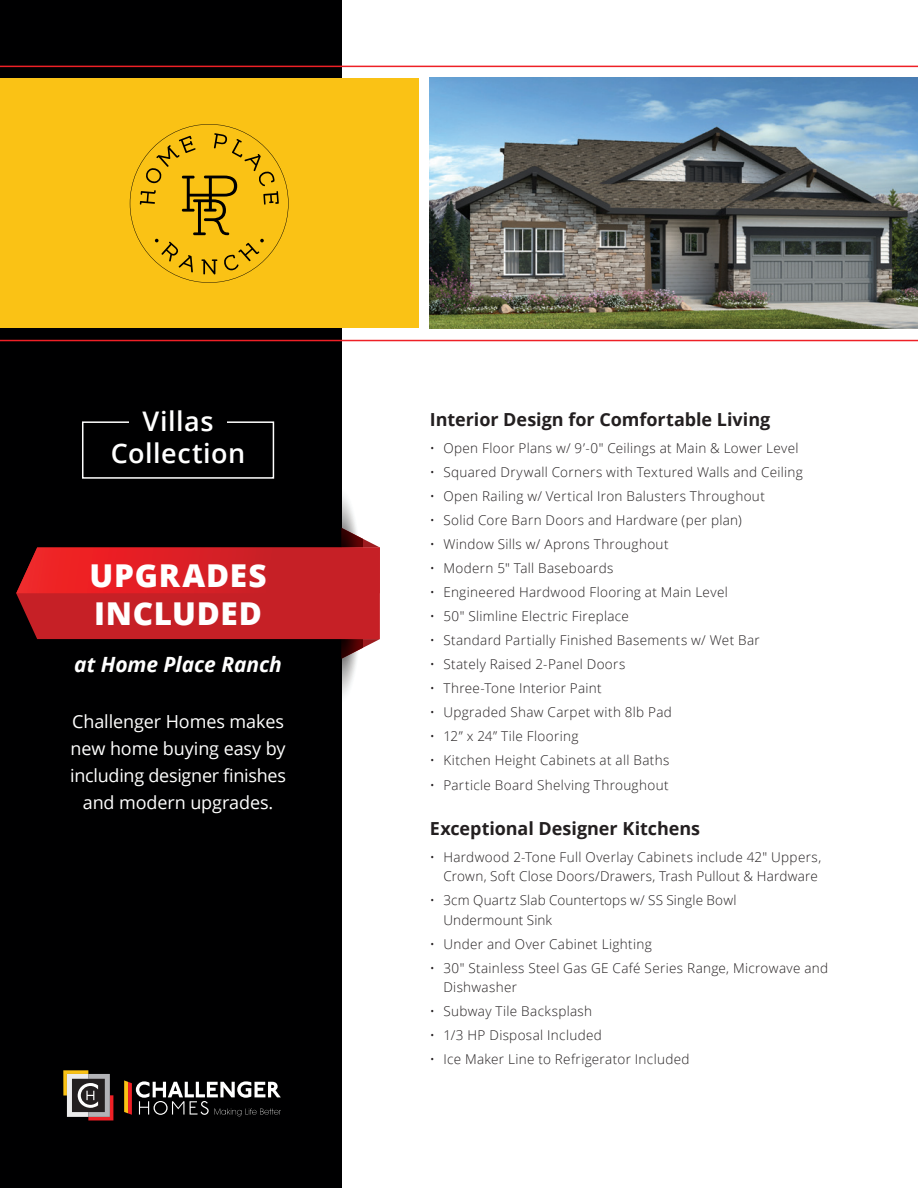
<style>
.page{position:relative;width:918px;height:1188px;background:#fff}
.page>*{position:absolute;margin:0;border:0;box-sizing:border-box;transform-origin:0 0}
.t1{font:800 31.5px/38.5px "Open Sans";letter-spacing:.02em;color:#fff}
.t2{font:600 27px/31.2px "Open Sans";letter-spacing:.02em;color:#fff;text-align:center}
.t3{font:italic 700 21px "Open Sans";letter-spacing:-.005em;color:#fff}
.t4{font:18px/27px "Open Sans";letter-spacing:-.005em;color:#fff;text-align:center}
.t5{font:700 18px "Open Sans";color:#231f20}
.t6{font:300 13.5px/19.5px "Open Sans";letter-spacing:.025em;color:#231f20}
</style>
<div class="page">
<div style="left:0;top:0;width:341px;height:1188px;background:#000001"></div>
<svg style="left:16px;top:486px;width:364px;height:219px"></svg>
<div style="left:0;top:79px;width:418px;height:249px;background:#fac215"></div>
<hr style="left:0;top:66px;width:918px;height:1px;background:#ee2026">
<hr style="left:0;top:340px;width:918px;height:1px;background:#ee2026">
<svg style="left:63px;top:1070px;width:50px;height:50px;background:#7b6a60"></svg>
<svg style="left:124px;top:1080px;width:157px;height:36px"></svg>
<svg style="left:130px;top:124px;width:159px;height:159px"></svg>
<img style="left:430px;top:78px;width:488px;height:250px">
<div style="left:82px;top:421px;width:192px;height:58px;border:2px solid #fff"></div>
<div style="left:130px;top:412px;width:97px;height:19px;background:#000001"></div>
<h2 class="t2" style="left:111px;top:405px;width:136px">Villas<br>Collection</h2>
<h1 class="t1" style="left:90px;top:554px;width:178px">UPGRADES<br>INCLUDED</h1>
<h3 class="t3" style="left:74px;top:649px;width:209px">at Home Place Ranch</h3>
<h3 class="t4" style="left:70px;top:707px;width:217px">Challenger Homes makes new home buying easy by including designer finishes and modern upgrades.</h3>
<h3 class="t5" style="left:430px;top:407px;width:342px">Interior Design for Comfortable Living</h3>
<p class="t6" style="left:430px;top:438px;width:370px">• Open Floor Plans w/ 9’-0" Ceilings at Main &amp; Lower Level</p>
<p class="t6" style="left:430px;top:462px;width:374px">• Squared Drywall Corners with Textured Walls and Ceiling</p>
<p class="t6" style="left:430px;top:486px;width:337px">• Open Railing w/ Vertical Iron Balusters Throughout</p>
<p class="t6" style="left:430px;top:510px;width:313px">• Solid Core Barn Doors and Hardware (per plan)</p>
<p class="t6" style="left:430px;top:534px;width:240px">• Window Sills w/ Aprons Throughout</p>
<p class="t6" style="left:430px;top:558px;width:185px">• Modern 5" Tall Baseboards</p>
<p class="t6" style="left:430px;top:582px;width:299px">• Engineered Hardwood Flooring at Main Level</p>
<p class="t6" style="left:430px;top:606px;width:201px">• 50" Slimline Electric Fireplace</p>
<p class="t6" style="left:430px;top:630px;width:331px">• Standard Partially Finished Basements w/ Wet Bar</p>
<p class="t6" style="left:430px;top:654px;width:197px">• Stately Raised 2-Panel Doors</p>
<p class="t6" style="left:430px;top:678px;width:173px">• Three-Tone Interior Paint</p>
<p class="t6" style="left:430px;top:702px;width:244px">• Upgraded Shaw Carpet with 8lb Pad</p>
<p class="t6" style="left:430px;top:726px;width:150px">• 12” x 24” Tile Flooring</p>
<p class="t6" style="left:430px;top:750px;width:241px">• Kitchen Height Cabinets at all Baths</p>
<p class="t6" style="left:430px;top:775px;width:240px">• Particle Board Shelving Throughout</p>
<h3 class="t5" style="left:430px;top:815px;width:272px">Exceptional Designer Kitchens</h3>
<p class="t6" style="left:430px;top:847px;width:393px;text-align:right">• Hardwood 2-Tone Full Overlay Cabinets include 42" Uppers,<br>Crown, Soft Close Doors/Drawers, Trash Pullout &amp; Hardware</p>
<p class="t6" style="left:443px;top:890px;width:295px;text-indent:-14px">• 3cm Quartz Slab Countertops w/ SS Single Bowl<br>Undermount Sink</p>
<p class="t6" style="left:430px;top:934px;width:223px">• Under and Over Cabinet Lighting</p>
<p class="t6" style="left:443px;top:958px;width:386px;text-indent:-14px">• 30" Stainless Steel Gas GE Café Series Range, Microwave and<br>Dishwasher</p>
<p class="t6" style="left:430px;top:1001px;width:164px">• Subway Tile Backsplash</p>
<p class="t6" style="left:430px;top:1025px;width:174px">• 1/3 HP Disposal Included</p>
<p class="t6" style="left:430px;top:1049px;width:261px">• Ice Maker Line to Refrigerator Included</p>
</div>
